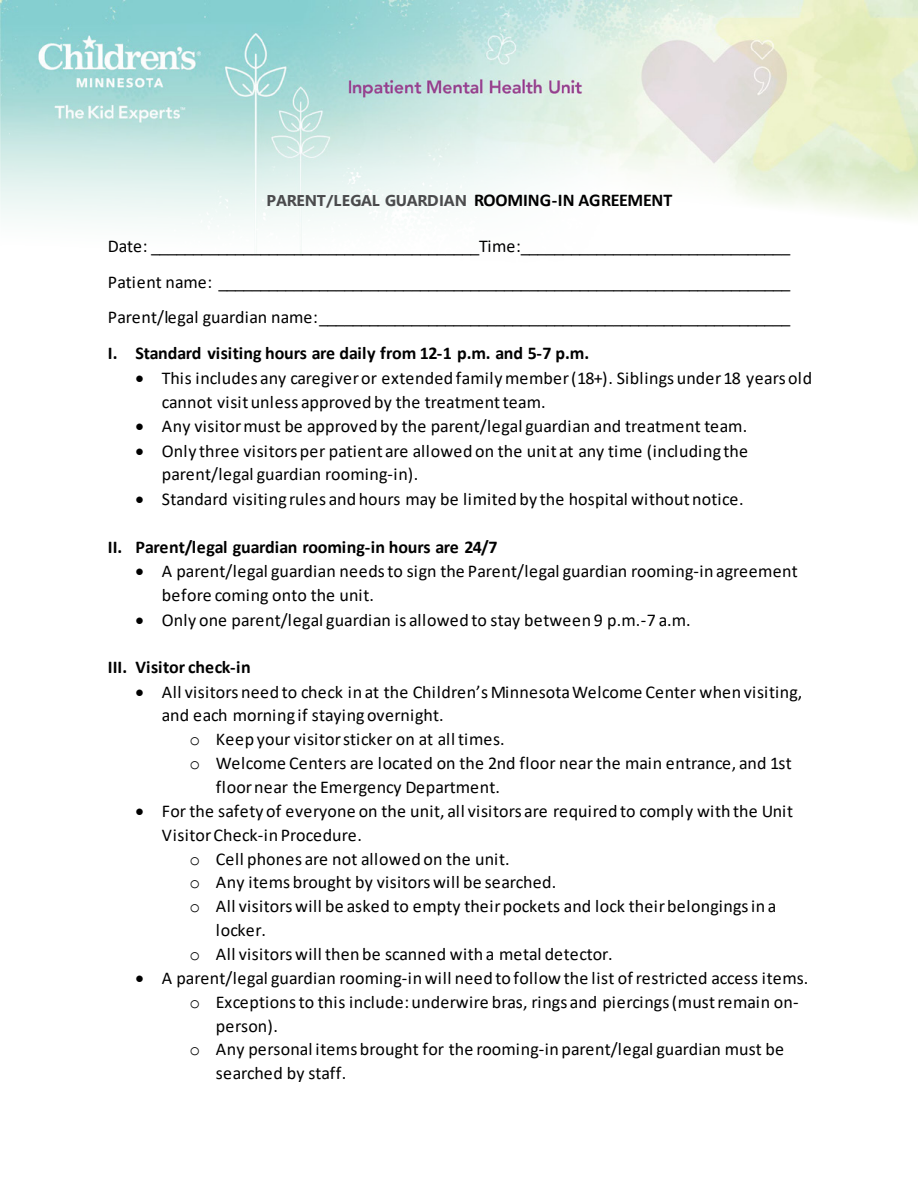
<style>
.page{position:relative;width:918px;height:1188px;background:#fff}
.page>*{position:absolute;margin:0;border:0;box-sizing:border-box;transform-origin:0 0}
.t1{font:18px/35.4px "Calibri";letter-spacing:.01em;color:#000}
.t2{font:700 18px "Calibri";letter-spacing:-.005em;color:#000}
.t3{font:700 15.6px "Segoe UI";letter-spacing:-.01em;color:#4b4b4d}
.s1{font-family:"Calibri";font-size:18px;color:#000}
.s2{font-family:"Courier New"}
</style>
<div class="page">
<img style="left:0;top:0;width:918px;height:254px">
<p class="t3" style="left:266px;top:186px;width:408px">PARENT/LEGAL GUARDIAN <span class="s1">ROOMING-IN AGREEMENT</span></p>
<p class="t1" style="left:108px;top:228px;width:684px;text-align:justify">Date: _______________________________________Time:________________________________ Patient name: ____________________________________________________________________ Parent/legal guardian name:________________________________________________________</p>
<p class="t2" style="left:108px;top:340px;width:483px">I. Standard visiting hours are daily from 12-1 p.m. and 5-7 p.m.</p>
<p class="t1" style="left:162px;top:366px;width:652px;line-height:24px;text-indent:-26px">• This includes any caregiver or extended family member (18+). Siblings under 18 years old cannot visit unless approved by the treatment team.</p>
<p class="t1" style="left:136px;top:408px;width:613px">• Any visitor must be approved by the parent/legal guardian and treatment team.</p>
<p class="t1" style="left:162px;top:439px;width:588px;line-height:22.8px;text-indent:-26px">• Only three visitors per patient are allowed on the unit at any time (including the parent/legal guardian rooming-in).</p>
<p class="t1" style="left:136px;top:481px;width:610px">• Standard visiting rules and hours may be limited by the hospital without notice.</p>
<p class="t2" style="left:108px;top:534px;width:391px">II. Parent/legal guardian rooming-in hours are 24/7</p>
<p class="t1" style="left:162px;top:559px;width:638px;line-height:24px;text-indent:-26px">• A parent/legal guardian needs to sign the Parent/legal guardian rooming-in agreement before coming onto the unit.</p>
<p class="t1" style="left:135px;top:602px;width:557px">• Only one parent/legal guardian is allowed to stay between 9 p.m.-7 a.m.</p>
<p class="t2" style="left:108px;top:654px;width:144px">III. Visitor check-in</p>
<p class="t1" style="left:135px;top:674px;width:668px">• All visitors need to check in at the Children’s Minnesota Welcome Center when visiting,</p>
<p class="t1" style="left:162px;top:697px;width:283px">and each morning if staying overnight.</p>
<p class="t1" style="left:190px;top:721px;width:317px"><span class="s2">o</span> Keep your visitor sticker on at all times.</p>
<p class="t1" style="left:190px;top:745px;width:604px"><span class="s2">o</span> Welcome Centers are located on the 2nd floor near the main entrance, and 1st</p>
<p class="t1" style="left:216px;top:769px;width:286px">floor near the Emergency Department.</p>
<p class="t1" style="left:136px;top:793px;width:659px">• For the safety of everyone on the unit, all visitors are required to comply with the Unit</p>
<p class="t1" style="left:162px;top:817px;width:202px">Visitor Check-in Procedure.</p>
<p class="t1" style="left:190px;top:841px;width:322px"><span class="s2">o</span> Cell phones are not allowed on the unit.</p>
<p class="t1" style="left:190px;top:864px;width:368px"><span class="s2">o</span> Any items brought by visitors will be searched.</p>
<p class="t1" style="left:190px;top:888px;width:589px"><span class="s2">o</span> All visitors will be asked to empty theirpockets and lock theirbelongings in a</p>
<p class="t1" style="left:216px;top:912px;width:52px">locker.</p>
<p class="t1" style="left:190px;top:936px;width:425px"><span class="s2">o</span> All visitors will then be scanned with a metal detector.</p>
<p class="t1" style="left:136px;top:960px;width:674px">• A parent/legal guardian rooming-in will need to follow the list of restricted access items.</p>
<p class="t1" style="left:190px;top:984px;width:611px"><span class="s2">o</span> Exceptions to this include: underwire bras, rings and piercings (must remain on-</p>
<p class="t1" style="left:216px;top:1008px;width:64px">person).</p>
<p class="t1" style="left:190px;top:1031px;width:596px"><span class="s2">o</span> Any personal items brought for the rooming-in parent/legal guardian must be</p>
<p class="t1" style="left:216px;top:1055px;width:132px">searched by staff.</p>
</div>
